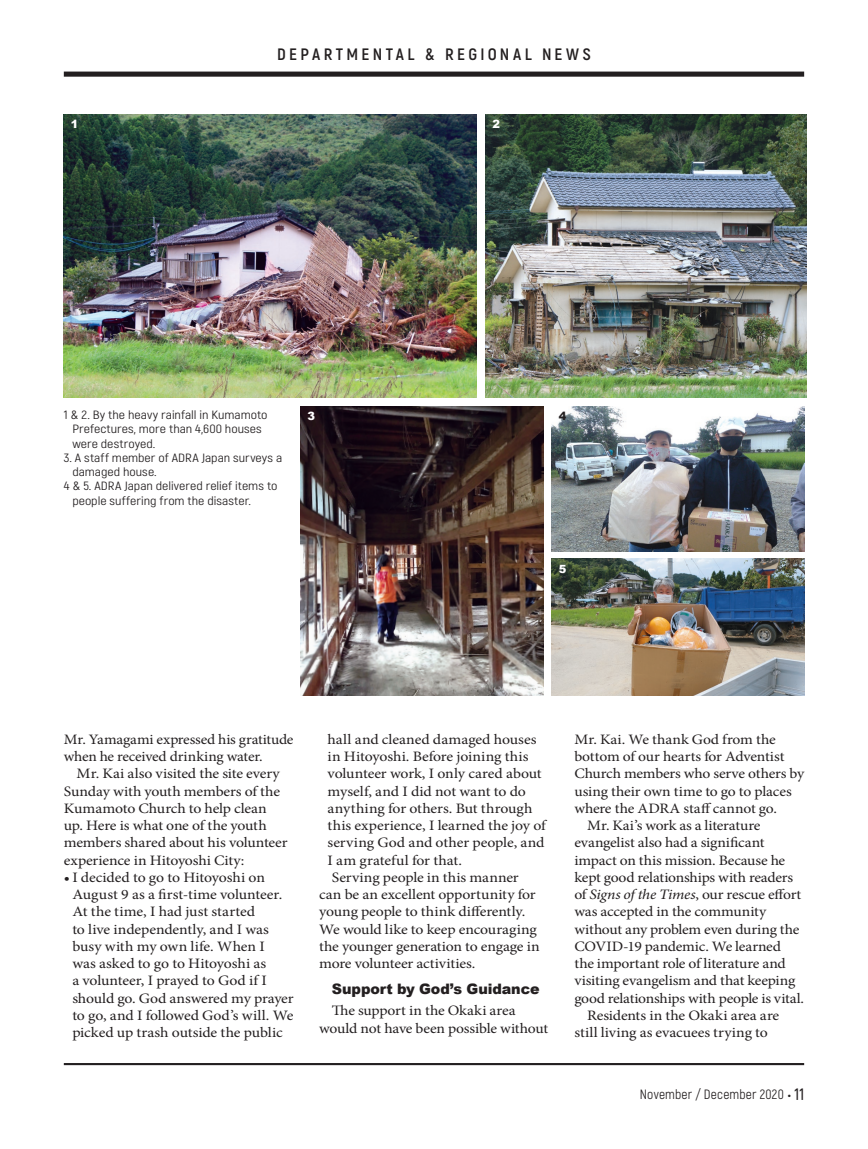
<style>
.page{position:relative;width:868px;height:1149px;background:#fff}
.page>*{position:absolute;margin:0;border:0;box-sizing:border-box;transform-origin:0 0}
.t1{font:700 16.5px "Akrobat";letter-spacing:.19em;color:#231f20;scale:1.04 1}
.h-본문{font:14.4px/17.2px "Minion Pro";letter-spacing:-.01em;color:#231f20;scale:1.09 1}
.h-본문-2{font:14.4px/17.2px "Minion Pro";letter-spacing:-.01em;color:#231f20;scale:1.08 1}
.h-본문-3{font:14.4px/17.2px "Minion Pro";letter-spacing:-.01em;color:#231f20;scale:1.07 1}
.h-본문-4{font:900 14.4px "Arial";letter-spacing:-.005em;color:#231f20}
.t2{font:13.5px "Akrobat";letter-spacing:.015em;color:#231f20}
.h-사진설명1{font:12px/14.2px "Akrobat";color:#231f20;scale:1.16 1}
.h-사진설명2{font:900 11.4px "Arial";color:#fff}
.h-사진설명2-2{font:900 11.4px "Arial";color:#231f20}
.s1{font-style:italic}
.s2{font-weight:600;font-size:16.5px}
</style>
<div class="page">
<div style="left:64px;top:72px;width:740px;height:5px;background:#231f20"></div>
<hr style="left:64px;top:1062px;width:740px;height:2px;background:#231f20">
<img style="left:64px;top:115px;width:413px;height:283px">
<img style="left:485px;top:115px;width:321px;height:283px">
<img style="left:551px;top:558px;width:253px;height:137px">
<img style="left:551px;top:406px;width:253px;height:145px">
<img style="left:300px;top:406px;width:243px;height:289px">
<p class="t1" style="left:277px;top:44px;width:303px">DEPARTMENTAL &amp; REGIONAL NEWS</p>
<p class="h-사진설명2" style="left:71px;top:116px;width:9px">1</p>
<p class="h-사진설명2" style="left:492px;top:116px;width:9px">2</p>
<p class="h-사진설명1" style="left:72px;top:408px;width:170px;text-indent:-9px">1 &amp; 2. By the heavy rainfall in Kumamoto<br>Prefectures, more than 4,600 houses were destroyed.</p>
<p class="h-사진설명1" style="left:72px;top:450px;width:182px;text-indent:-9px">3. A staff member of ADRA Japan surveys a damaged house.</p>
<p class="h-사진설명1" style="left:72px;top:479px;width:178px;text-indent:-9px">4 &amp; 5. ADRA Japan delivered relief items to people suffering from the disaster.</p>
<p class="h-사진설명2" style="left:307px;top:407px;width:9px">3</p>
<p class="h-사진설명2-2" style="left:558px;top:407px;width:9px">4</p>
<p class="h-사진설명2" style="left:558px;top:560px;width:9px">5</p>
<p class="h-본문-3" style="left:64px;top:730px;width:216px">Mr. Yamagami expressed his gratitude when he received drinking water.</p>
<p class="h-본문" style="left:64px;top:764px;width:207px;text-indent:13px">Mr. Kai also visited the site every<br>Sunday with youth members of the<br>Kumamoto Church to help clean up. Here is what one of the youth members shared about his volunteer experience in Hitoyoshi City:</p>
<p class="h-본문" style="left:72px;top:868px;width:204px;text-indent:-9px">• I decided to go to Hitoyoshi on<br>August 9 as a first-time volunteer.<br>At the time, I had just started<br>to live independently, and I was busy with my own life. When I<br>was asked to go to Hitoyoshi as<br>a volunteer, I prayed to God if I should go. God answered my prayer to go, and I followed God’s will. We picked up trash outside the public</p>
<p class="h-본문" style="left:327px;top:730px;width:202px">hall and cleaned damaged houses in Hitoyoshi. Before joining this volunteer work, I only cared about myself, and I did not want to do anything for others. But through this experience, I learned the joy of serving God and other people, and<br>I am grateful for that.</p>
<p class="h-본문" style="left:319px;top:868px;width:204px;text-indent:13px">Serving people in this manner can be an excellent opportunity for young people to think differently.<br>We would like to keep encouraging the younger generation to engage in more volunteer activities.</p>
<p class="h-본문-4" style="left:332px;top:978px;width:209px">Support by God’s Guidance</p>
<p class="h-본문-2" style="left:319px;top:1001px;width:214px;text-indent:13px">The support in the Okaki area would not have been possible without</p>
<p class="h-본문-2" style="left:574px;top:730px;width:214px">Mr. Kai. We thank God from the bottom of our hearts for Adventist<br>Church members who serve others by using their own time to go to places where the ADRA staff cannot go.</p>
<p class="h-본문-2" style="left:574px;top:816px;width:214px;text-indent:13px">Mr. Kai’s work as a literature evangelist also had a significant impact on this mission. Because he kept good relationships with readers of <span class="s1">Signs of the Times</span>, our rescue effort was accepted in the community without any problem even during the COVID-19 pandemic. We learned<br>the important role of literature and visiting evangelism and that keeping good relationships with people is vital.</p>
<p class="h-본문" style="left:574px;top:1006px;width:189px;text-indent:13px">Residents in the Okaki area are still living as evacuees trying to</p>
<p class="t2" style="left:639px;top:1085px;width:166px">November / December 2020 <span class="s2">• 11</span></p>
</div>
